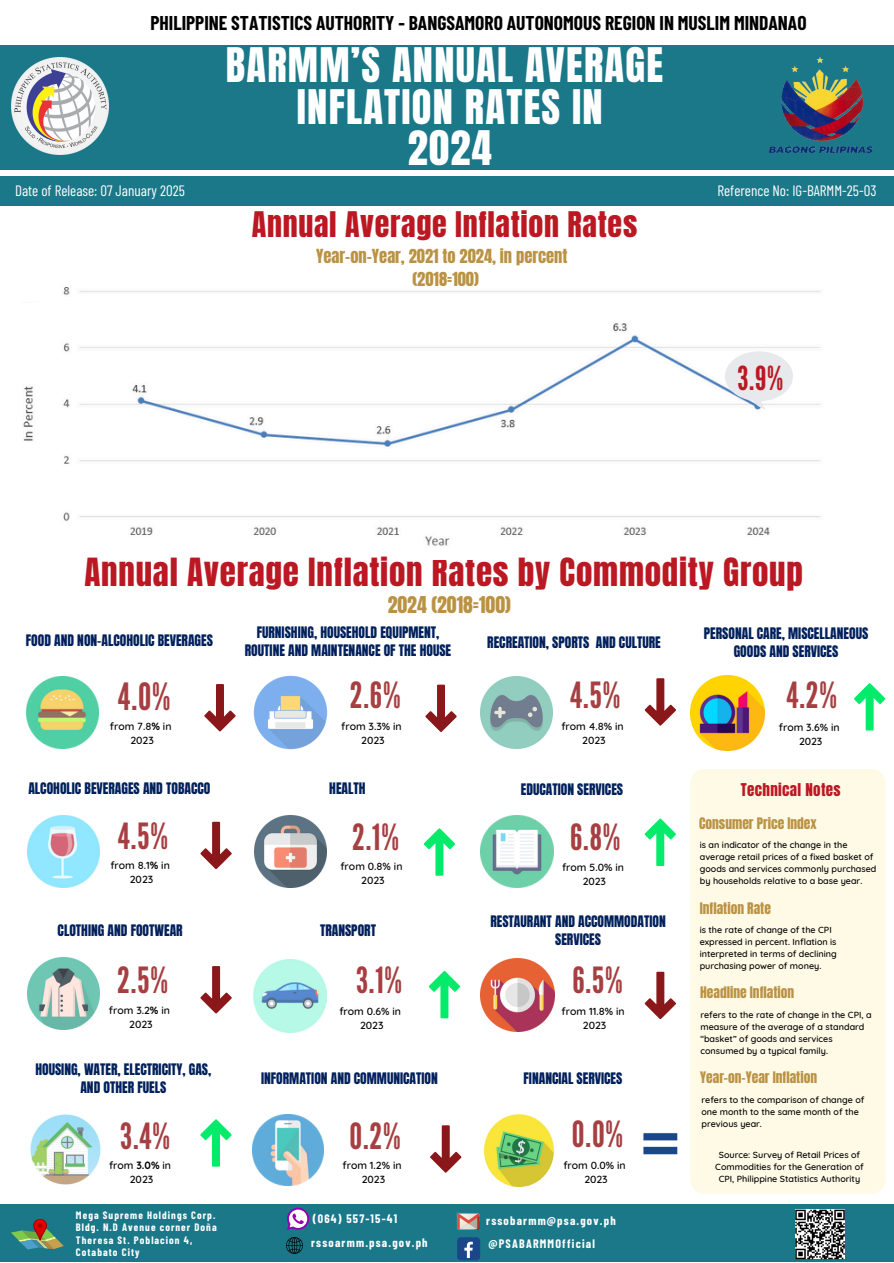
<style>
.page{position:relative;width:894px;height:1263px;background:#fff}
.page>*{position:absolute;margin:0;border:0;box-sizing:border-box;transform-origin:0 0}
.t1{font:40.5px/41.7px "Anton";letter-spacing:.03em;color:#fff;text-align:center}
.t2{font:37.5px "League Gothic";color:#a63f41}
.t3{font:36px "League Gothic";color:#a63f41}
.t4{font:33px "Anton";letter-spacing:.025em;color:#bc1823}
.t5{font:33px "League Gothic";color:#bc1823}
.t6{font:30px "Anton";letter-spacing:.025em;color:#bc1823}
.t7{font:19.8px "Anton";color:#ba9244}
.t8{font:700 19.5px "Barlow Condensed";color:#000}
.t9{font:16.5px "Anton";color:#ba9244}
.t10{font:15px "Barlow Condensed";color:#fff}
.t11{font:15px "Anton";letter-spacing:.025em;color:#bc1823}
.t12{font:13.5px/18px "Anton";color:#00205c;text-align:center}
.t13{font:13.5px "Anton";color:#ba9244}
.t14{font:700 12px "Barlow Condensed";letter-spacing:.1em;color:#fff}
.t15{font:500 10.5px "Quicksand";color:#000}
.t16{font:700 10.5px/12.5px "Barlow Condensed";letter-spacing:.1em;color:#fff}
.t17{font:500 9px/12px "Quicksand";color:#000}
.s1{font-weight:700}
</style>
<div class="page">
<div style="left:0;top:1203px;width:893px;height:58px;background:#1a7889"></div>
<svg style="left:287px;top:1207px;width:22px;height:22px"></svg>
<img style="left:456px;top:1212px;width:24px;height:18px">
<div style="left:34px;top:1219px;width:12px;height:21px;background:#e90000;border-radius:6px"></div>
<div style="left:34px;top:1219px;width:13px;height:21px;border:1px solid #a00000;border-radius:6px"></div>
<svg style="left:11px;top:1223px;width:53px;height:26px"></svg>
<div style="left:457px;top:1237px;width:23px;height:23px;background:#1a4789;border-radius:4px"></div>
<svg style="left:464px;top:1241px;width:8px;height:16px"></svg>
<img style="left:27px;top:676px;width:72px;height:72px">
<img style="left:27px;top:815px;width:72px;height:72px">
<img style="left:27px;top:957px;width:72px;height:72px">
<img style="left:30px;top:1114px;width:71px;height:71px">
<img style="left:253px;top:675px;width:74px;height:74px">
<img style="left:254px;top:815px;width:72px;height:72px">
<img style="left:253px;top:959px;width:73px;height:73px">
<img style="left:252px;top:1114px;width:71px;height:71px">
<img style="left:481px;top:815px;width:72px;height:72px">
<img style="left:481px;top:958px;width:73px;height:73px">
<div style="left:0;top:45px;width:893px;height:125px;background:#1a7889"></div>
<img style="left:12px;top:58px;width:97px;height:96px">
<div style="left:0;top:176px;width:893px;height:30px;background:#1a7889"></div>
<img style="left:483px;top:1114px;width:72px;height:74px">
<div style="left:690px;top:768px;width:195px;height:425px;background:#fffae6;border-radius:14px"></div>
<img style="left:480px;top:676px;width:72px;height:72px">
<img style="left:690px;top:675px;width:74px;height:75px">
<img style="left:769px;top:57px;width:104px;height:97px">
<svg style="left:795px;top:1209px;width:49px;height:49px;background:#7d7d7d"></svg>
<svg style="left:286px;top:1237px;width:17px;height:16px"></svg>
<img style="left:23px;top:386px;width:10px;height:55px">
<img style="left:63px;top:287px;width:758px;height:248px">
<svg style="left:724px;top:351px;width:68px;height:58px"></svg>
<img style="left:411px;top:531px;width:76px;height:15px">
<svg style="left:204px;top:684px;width:31px;height:47px"></svg>
<svg style="left:200px;top:821px;width:32px;height:48px"></svg>
<svg style="left:200px;top:966px;width:32px;height:47px"></svg>
<svg style="left:425px;top:684px;width:31px;height:47px"></svg>
<svg style="left:430px;top:1125px;width:31px;height:47px"></svg>
<svg style="left:644px;top:678px;width:31px;height:47px"></svg>
<svg style="left:644px;top:971px;width:31px;height:47px"></svg>
<svg style="left:200px;top:1119px;width:31px;height:47px"></svg>
<svg style="left:423px;top:828px;width:32px;height:47px"></svg>
<svg style="left:428px;top:971px;width:32px;height:47px"></svg>
<svg style="left:644px;top:818px;width:31px;height:47px"></svg>
<svg style="left:643px;top:1133px;width:34px;height:20px"></svg>
<svg style="left:854px;top:683px;width:31px;height:47px"></svg>
<p class="t8" style="left:150px;top:11px;width:657px">PHILIPPINE STATISTICS AUTHORITY - BANGSAMORO AUTONOMOUS REGION IN MUSLIM MINDANAO</p>
<p class="t1" style="left:226px;top:45px;width:438px">BARMM’S ANNUAL AVERAGE<br>INFLATION RATES IN<br>2024</p>
<p class="t10" style="left:15px;top:181px;width:171px">Date of Release: 07 January 2025</p>
<p class="t10" style="left:717px;top:181px;width:160px">Reference No: IG-BARMM-25-03</p>
<h3 class="t6" style="left:252px;top:203px;width:387px">Annual Average Inflation Rates</h3>
<p class="t9" style="left:316px;top:244px;width:253px">Year-on-Year, 2021 to 2024, in percent</p>
<p class="t9" style="left:412px;top:267px;width:68px">(2018=100)</p>
<p class="t5" style="left:737px;top:359px;width:47px">3.9%</p>
<p class="t4" style="left:84px;top:549px;width:719px">Annual Average Inflation Rates by Commodity Group</p>
<p class="t7" style="left:387px;top:591px;width:125px">2024 (2018=100)</p>
<h3 class="t12" style="left:26px;top:631px;width:189px">FOOD AND NON-ALCOHOLIC BEVERAGES</h3>
<p class="t12" style="left:245px;top:623px;width:208px">FURNISHING, HOUSEHOLD EQUIPMENT,<br>ROUTINE AND MAINTENANCE OF THE HOUSE</p>
<p class="t12" style="left:487px;top:633px;width:175px">RECREATION, SPORTS AND CULTURE</p>
<p class="t12" style="left:703px;top:624px;width:166px">PERSONAL CARE, MISCELLANEOUS<br>GOODS AND SERVICES</p>
<p class="t2" style="left:118px;top:674px;width:54px">4.0%</p>
<p class="t3" style="left:349px;top:674px;width:52px">2.6%</p>
<p class="t3" style="left:570px;top:674px;width:52px">4.5%</p>
<p class="t3" style="left:786px;top:674px;width:52px">4.2%</p>
<p class="t15" style="left:110px;top:719px;width:63px">from 7.8<span class="s1">%</span> in</p>
<p class="t15" style="left:130px;top:733px;width:25px">2023</p>
<h3 class="t15" style="left:341px;top:719px;width:62px">from 3.3% in</h3>
<p class="t15" style="left:361px;top:733px;width:25px">2023</p>
<p class="t15" style="left:561px;top:719px;width:64px">from 4.8% in</p>
<p class="t15" style="left:582px;top:733px;width:25px">2023</p>
<p class="t15" style="left:778px;top:721px;width:62px">from 3.6% in</p>
<p class="t15" style="left:798px;top:735px;width:25px">2023</p>
<p class="t12" style="left:28px;top:780px;width:183px">ALCOHOLIC BEVERAGES AND TOBACCO</p>
<p class="t12" style="left:329px;top:780px;width:38px">HEALTH</p>
<p class="t3" style="left:118px;top:815px;width:52px">4.5%</p>
<p class="t15" style="left:110px;top:858px;width:61px">from 8.1<span class="s1">%</span> in</p>
<h3 class="t15" style="left:130px;top:872px;width:25px">2023</h3>
<h3 class="t3" style="left:352px;top:816px;width:48px">2.1%</h3>
<h6 class="t15" style="left:340px;top:859px;width:63px">from 0.8% in</h6>
<p class="t15" style="left:361px;top:873px;width:25px">2023</p>
<p class="t12" style="left:58px;top:921px;width:126px">CLOTHING AND FOOTWEAR</p>
<h3 class="t12" style="left:320px;top:921px;width:57px">TRANSPORT</h3>
<p class="t3" style="left:117px;top:958px;width:52px">2.5%</p>
<p class="t3" style="left:356px;top:959px;width:48px">3.1%</p>
<p class="t15" style="left:109px;top:1003px;width:62px">from 3.2<span class="s1">%</span> in</p>
<p class="t15" style="left:129px;top:1017px;width:25px">2023</p>
<p class="t15" style="left:339px;top:1004px;width:63px">from 0.6% in</p>
<h1 class="t15" style="left:360px;top:1018px;width:25px">2023</h1>
<p class="t12" style="left:35px;top:1060px;width:177px">HOUSING, WATER, ELECTRICITY, GAS,<br>AND OTHER FUELS</p>
<p class="t12" style="left:261px;top:1069px;width:178px">INFORMATION AND COMMUNICATION</p>
<h3 class="t3" style="left:120px;top:1115px;width:51px">3.4%</h3>
<h3 class="t3" style="left:349px;top:1115px;width:53px">0.2%</h3>
<p class="t15" style="left:109px;top:1158px;width:63px">from <span class="s1">3.0%</span> in</p>
<h3 class="t15" style="left:130px;top:1172px;width:25px">2023</h3>
<p class="t15" style="left:342px;top:1158px;width:60px">from 1.2% in</p>
<p class="t15" style="left:362px;top:1172px;width:25px">2023</p>
<p class="t12" style="left:520px;top:780px;width:104px">EDUCATION SERVICES</p>
<p class="t3" style="left:570px;top:816px;width:52px">6.8%</p>
<p class="t15" style="left:562px;top:859px;width:63px">from 5.0% in</p>
<h2 class="t15" style="left:582px;top:873px;width:25px">2023</h2>
<p class="t12" style="left:490px;top:912px;width:177px">RESTAURANT AND ACCOMMODATION<br>SERVICES</p>
<p class="t3" style="left:572px;top:959px;width:52px">6.5%</p>
<p class="t15" style="left:561px;top:1004px;width:64px">from 11.8% in</p>
<h4 class="t15" style="left:582px;top:1018px;width:25px">2023</h4>
<p class="t12" style="left:523px;top:1069px;width:100px">FINANCIAL SERVICES</p>
<p class="t3" style="left:571px;top:1113px;width:53px">0.0%</p>
<p class="t15" style="left:563px;top:1157px;width:64px">from 0.0% in</p>
<p class="t15" style="left:584px;top:1171px;width:25px">2023</p>
<h3 class="t11" style="left:740px;top:778px;width:101px">Technical Notes</h3>
<p class="t13" style="left:698px;top:813px;width:119px">Consumer Price Index</p>
<p class="t17" style="left:699px;top:838px;width:178px">is an indicator of the change in the average retail prices of a fixed basket of goods and services commonly purchased by households relative to a base year.</p>
<p class="t13" style="left:699px;top:898px;width:73px">Inflation Rate</p>
<p class="t17" style="left:699px;top:923px;width:139px">is the rate of change of the CPI expressed in percent. Inflation is interpreted in terms of declining purchasing power of money.</p>
<p class="t13" style="left:700px;top:982px;width:95px">Headline Inflation</p>
<h3 class="t17" style="left:700px;top:1008px;width:173px">refers to the rate of change in the CPI, a measure of the average of a standard “basket” of goods and services consumed by a typical family.</h3>
<p class="t13" style="left:700px;top:1067px;width:118px">Year-on-Year Inflation</p>
<p class="t17" style="left:701px;top:1093px;width:164px">refers to the comparison of change of one month to the same month of the previous year.</p>
<p class="t17" style="left:715px;top:1148px;width:150px;text-align:center">Source: Survey of Retail Prices of<br>Commodities for the Generation of<br>CPI, Philippine Statistics Authority</p>
<p class="t16" style="left:76px;top:1207px;width:142px">Mega Supreme Holdings Corp.<br>Bldg. N.D Avenue corner Doña<br>Theresa St. Poblacion 4,<br>Cotabato City</p>
<p class="t14" style="left:486px;top:1213px;width:131px">rssobarmm@psa.gov.ph</p>
<p class="t14" style="left:313px;top:1210px;width:86px">(064) 557-15-41</p>
<h5 class="t14" style="left:311px;top:1235px;width:118px">rssoarmm.psa.gov.ph</h5>
<p class="t14" style="left:488px;top:1236px;width:108px">@PSABARMMOfficial</p>
</div>
